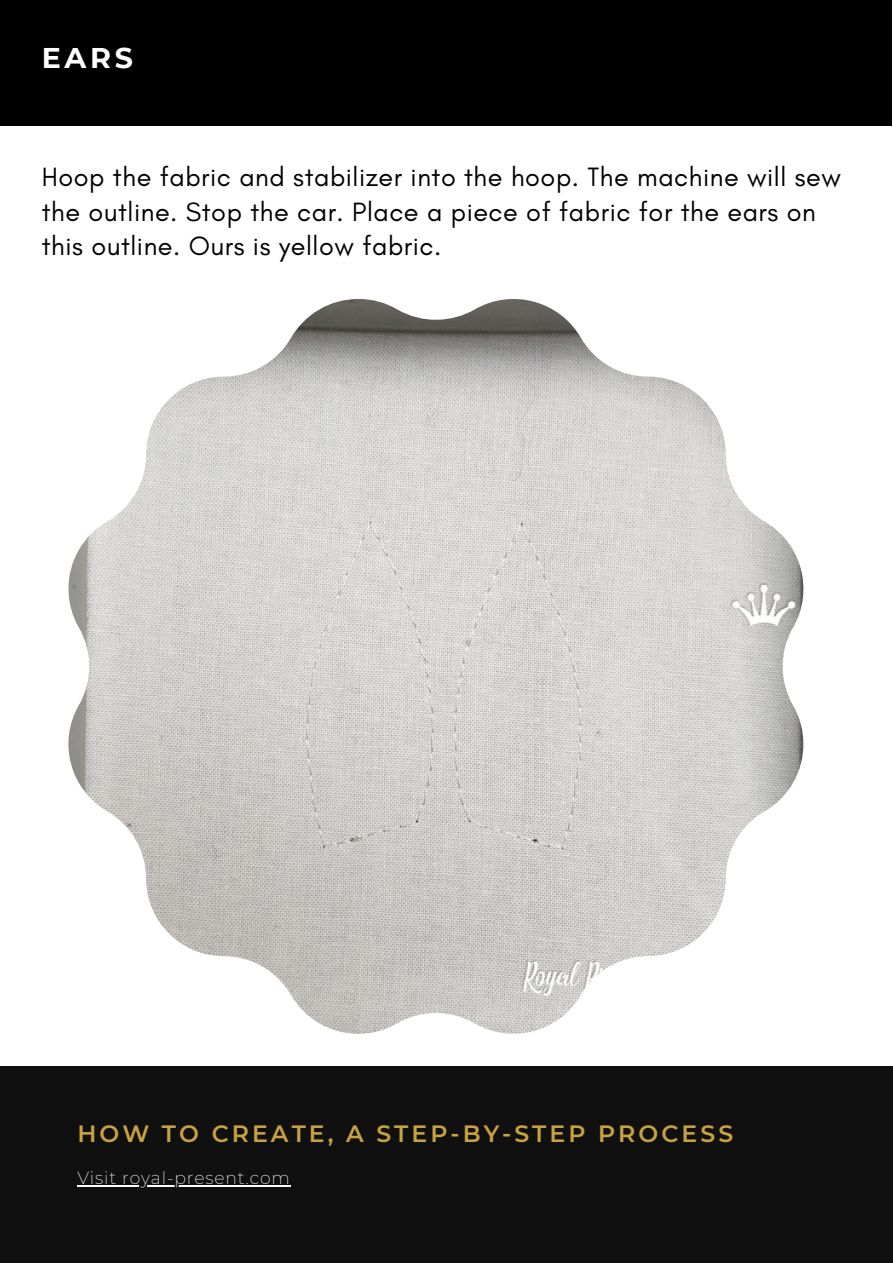
<style>
.page{position:relative;width:893px;height:1264px;background:#fff}
.page>*{position:absolute;margin:0;border:0;box-sizing:border-box;transform-origin:0 0}
.t1{font:700 28.5px "Montserrat";color:#fff}
.t2{font:27px/34.8px "Glacial Indifference";letter-spacing:.02em;color:#000}
.t3{font:600 23.55px "Montserrat";letter-spacing:.13em;color:#c9a341}
.t4{font:200 17.25px "Montserrat";letter-spacing:.05em;color:#fff}
</style>
<div class="page">
<div style="left:0;top:1066px;width:892px;height:196px;background:#101010"></div>
<hr style="left:77px;top:1185px;width:214px;height:1px;background:#fff">
<div style="left:0;top:0;width:892px;height:126px;background:#000"></div>
<img style="left:68px;top:299px;width:735px;height:734px">
<p class="t1" style="left:42px;top:40px;width:93px">EARS</p>
<p class="t2" style="left:42px;top:159px;width:800px">Hoop the fabric and stabilizer into the hoop. The machine will sew the outline. Stop the car. Place a piece of fabric for the ears on this outline. Ours is yellow fabric.</p>
<p class="t3" style="left:77px;top:1118px;width:657px">HOW TO CREATE, A STEP-BY-STEP PROCESS</p>
<p class="t4" style="left:77px;top:1167px;width:214px">Visit royal-present.com</p>
</div>
